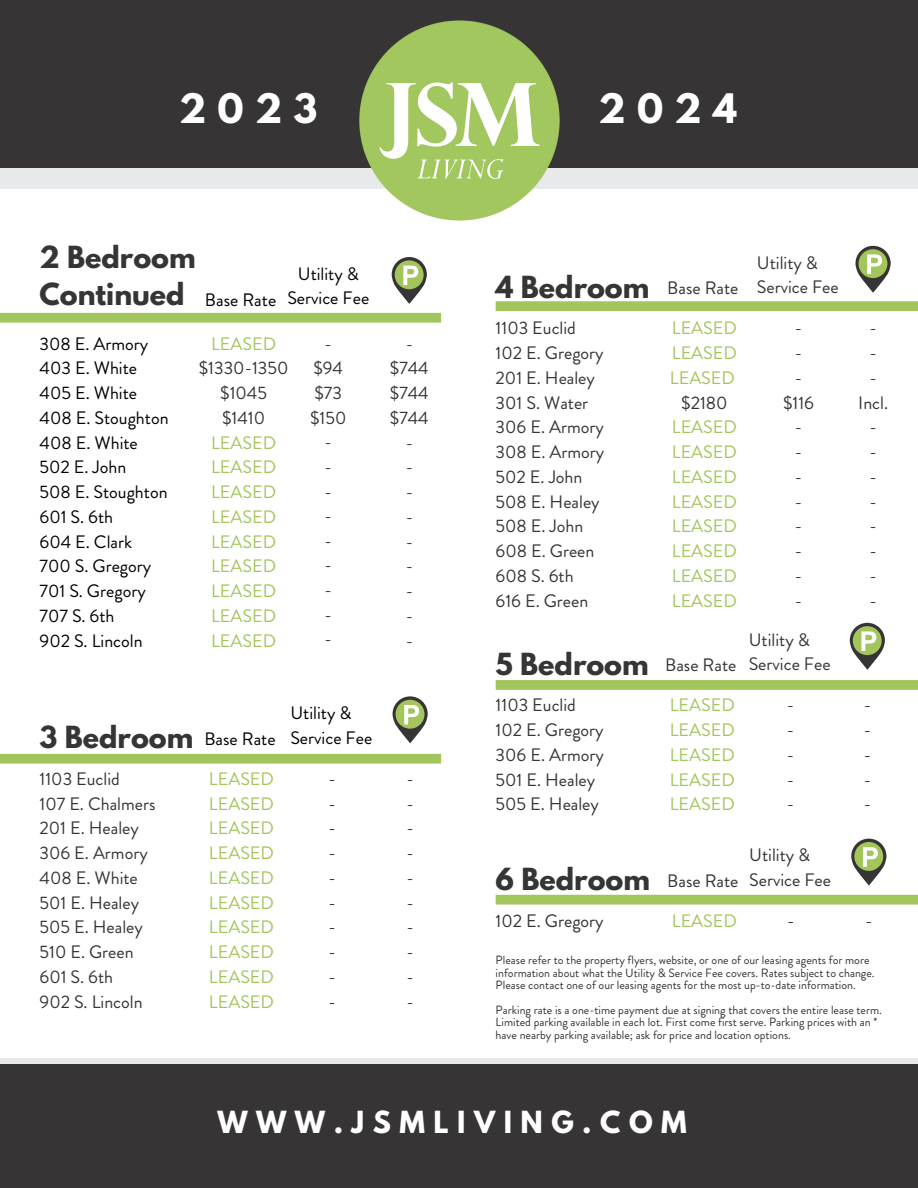
<style>
.page{position:relative;width:918px;height:1188px;background:#fff}
.page>*{position:absolute;margin:0;border:0;box-sizing:border-box;transform-origin:0 0}
.t1{font:700 36px "League Spartan";letter-spacing:.315em;color:#fff}
.t2{font:700 27px "League Spartan";color:#343636}
.t3{font:700 27px "League Spartan";letter-spacing:.315em;color:#fff}
.t4{font:700 27px/37.2px "League Spartan";color:#363434}
.t5{font:18px/24.8px "Brandon Grotesque";color:#343636}
.t6{font:18px/24.8px "Brandon Grotesque";color:#a2c55c;text-align:justify}
.t7{font:18px/24.8px "Brandon Grotesque";color:#000}
.t8{font:18px/24.8px "Brandon Grotesque";color:#363434;text-align:center}
.t9{font:17.85px/24.8px "Brandon Grotesque";color:#343636;text-align:justify}
.t10{font:12px/12.3px "Brandon Grotesque";color:#363434}
</style>
<div class="page">
<div style="left:0;top:1058px;width:918px;height:130px;background:#e8e9ea"></div>
<div style="left:0;top:1064px;width:918px;height:124px;background:#363434"></div>
<div style="left:0;top:0;width:918px;height:188px;background:#e8e9ea"></div>
<div style="left:0;top:0;width:918px;height:168px;background:#363434"></div>
<img style="left:315px;top:20px;width:288px;height:201px">
<svg style="left:496px;top:301px;width:422px;height:10px;background:#a4c660"></svg>
<svg style="left:855px;top:246px;width:36px;height:47px"></svg>
<svg style="left:496px;top:680px;width:422px;height:10px;background:#a4c65f"></svg>
<svg style="left:850px;top:623px;width:35px;height:47px"></svg>
<svg style="left:496px;top:895px;width:422px;height:10px;background:#a6c763"></svg>
<svg style="left:851px;top:839px;width:35px;height:47px"></svg>
<svg style="left:0;top:754px;width:441px;height:10px;background:#a5c762"></svg>
<svg style="left:393px;top:696px;width:35px;height:47px"></svg>
<svg style="left:0;top:313px;width:441px;height:10px;background:#a5c762"></svg>
<svg style="left:392px;top:257px;width:35px;height:47px"></svg>
<h1 class="t1" style="left:179px;top:91px;width:140px">2023</h1>
<h1 class="t1" style="left:599px;top:91px;width:140px">2024</h1>
<h2 class="t4" style="left:40px;top:242px;width:158px">2 Bedroom<br>Continued</h2>
<p class="t7" style="left:40px;top:331px;width:131px">308 E. Armory<br>403 E. White<br>405 E. White<br>408 E. Stoughton<br>408 E. White<br>502 E. John<br>508 E. Stoughton<br>601 S. 6th<br>604 E. Clark<br>700 S. Gregory<br>701 S. Gregory<br>707 S. 6th<br>902 S. Lincoln</p>
<p class="t7" style="left:287px;top:261px;width:83px;text-align:center">Utility &amp;<br>Service Fee</p>
<p class="t5" style="left:310px;top:331px;width:38px;text-align:center">- $94 $73 $150 -<br>-<br>-<br>-<br>-<br>-<br>-<br>-<br>-</p>
<p class="t7" style="left:205px;top:287px;width:73px">Base Rate</p>
<p class="t6" style="left:211px;top:331px;width:67px">LEASED</p>
<p class="t8" style="left:199px;top:356px;width:91px">$1330-1350 $1045 $1410</p>
<p class="t6" style="left:211px;top:430px;width:67px">LEASED LEASED LEASED LEASED LEASED LEASED LEASED LEASED LEASED</p>
<p class="t9" style="left:390px;top:331px;width:40px;text-align:center">- $744 $744 $744 -<br>-<br>-<br>-<br>-<br>-<br>-<br>-<br>-</p>
<h2 class="t2" style="left:40px;top:724px;width:155px">3 Bedroom</h2>
<p class="t5" style="left:40px;top:767px;width:117px">1103 Euclid<br>107 E. Chalmers<br>201 E. Healey<br>306 E. Armory<br>408 E. White<br>501 E. Healey<br>505 E. Healey<br>510 E. Green<br>601 S. 6th<br>902 S. Lincoln</p>
<p class="t7" style="left:204px;top:726px;width:73px">Base Rate</p>
<p class="t6" style="left:209px;top:767px;width:67px">LEASED LEASED LEASED LEASED LEASED LEASED LEASED LEASED LEASED LEASED</p>
<p class="t7" style="left:290px;top:701px;width:83px">Utility &amp;<br>Service Fee</p>
<p class="t5" style="left:328px;top:767px;width:9px;text-align:justify">- - - - - - - - - -</p>
<p class="t9" style="left:407px;top:767px;width:9px">- - - - - - - - - -</p>
<h2 class="t2" style="left:496px;top:273px;width:155px">4 Bedroom</h2>
<p class="t5" style="left:496px;top:316px;width:110px">1103 Euclid<br>102 E. Gregory<br>201 E. Healey<br>301 S. Water<br>306 E. Armory<br>308 E. Armory<br>502 E. John<br>508 E. Healey<br>508 E. John<br>608 E. Green<br>608 S. 6th<br>616 E. Green</p>
<h2 class="t2" style="left:496px;top:650px;width:155px">5 Bedroom</h2>
<p class="t5" style="left:496px;top:693px;width:110px">1103 Euclid<br>102 E. Gregory<br>306 E. Armory<br>501 E. Healey<br>505 E. Healey</p>
<h2 class="t2" style="left:496px;top:866px;width:156px">6 Bedroom</h2>
<p class="t5" style="left:496px;top:909px;width:110px">102 E. Gregory</p>
<p class="t5" style="left:667px;top:276px;width:73px">Base Rate</p>
<p class="t6" style="left:670px;top:316px;width:69px">LEASED LEASED LEASED</p>
<p class="t8" style="left:681px;top:390px;width:48px">$2180</p>
<p class="t6" style="left:672px;top:415px;width:67px">LEASED LEASED LEASED LEASED LEASED LEASED LEASED LEASED</p>
<p class="t5" style="left:665px;top:653px;width:73px">Base Rate</p>
<p class="t6" style="left:670px;top:693px;width:67px">LEASED LEASED LEASED LEASED LEASED</p>
<p class="t5" style="left:757px;top:250px;width:83px">Utility &amp;<br>Service Fee</p>
<p class="t5" style="left:783px;top:316px;width:32px;text-align:center">-<br>-<br>- $116 -<br>-<br>-<br>-<br>-<br>-<br>-<br>-</p>
<p class="t5" style="left:858px;top:316px;width:31px;text-align:center">-<br>-<br>-<br>Incl. -<br>-<br>-<br>-<br>-<br>-<br>-<br>-</p>
<p class="t5" style="left:749px;top:627px;width:83px">Utility &amp;<br>Service Fee</p>
<p class="t5" style="left:787px;top:693px;width:9px;text-align:justify">- - - - -</p>
<p class="t5" style="left:864px;top:693px;width:9px;text-align:justify">- - - - -</p>
<p class="t5" style="left:667px;top:869px;width:73px">Base Rate</p>
<p class="t6" style="left:672px;top:909px;width:67px">LEASED</p>
<p class="t5" style="left:749px;top:843px;width:83px">Utility &amp;<br>Service Fee</p>
<p class="t5" style="left:787px;top:909px;width:9px">-</p>
<p class="t5" style="left:865px;top:909px;width:9px">-</p>
<p class="t10" style="left:496px;top:954px;width:381px">Please refer to the property flyers, website, or one of our leasing agents for more information about what the Utility &amp; Service Fee covers. Rates subject to change.<br>Please contact one of our leasing agents for the most up-to-date information.</p>
<p class="t10" style="left:496px;top:1004px;width:388px">Parking rate is a one-time payment due at signing that covers the entire lease term.<br>Limited parking available in each lot. First come first serve. Parking prices with an * have nearby parking available; ask for price and location options.</p>
<h2 class="t3" style="left:217px;top:1109px;width:471px">WWW.JSMLIVING.COM</h2>
</div>
